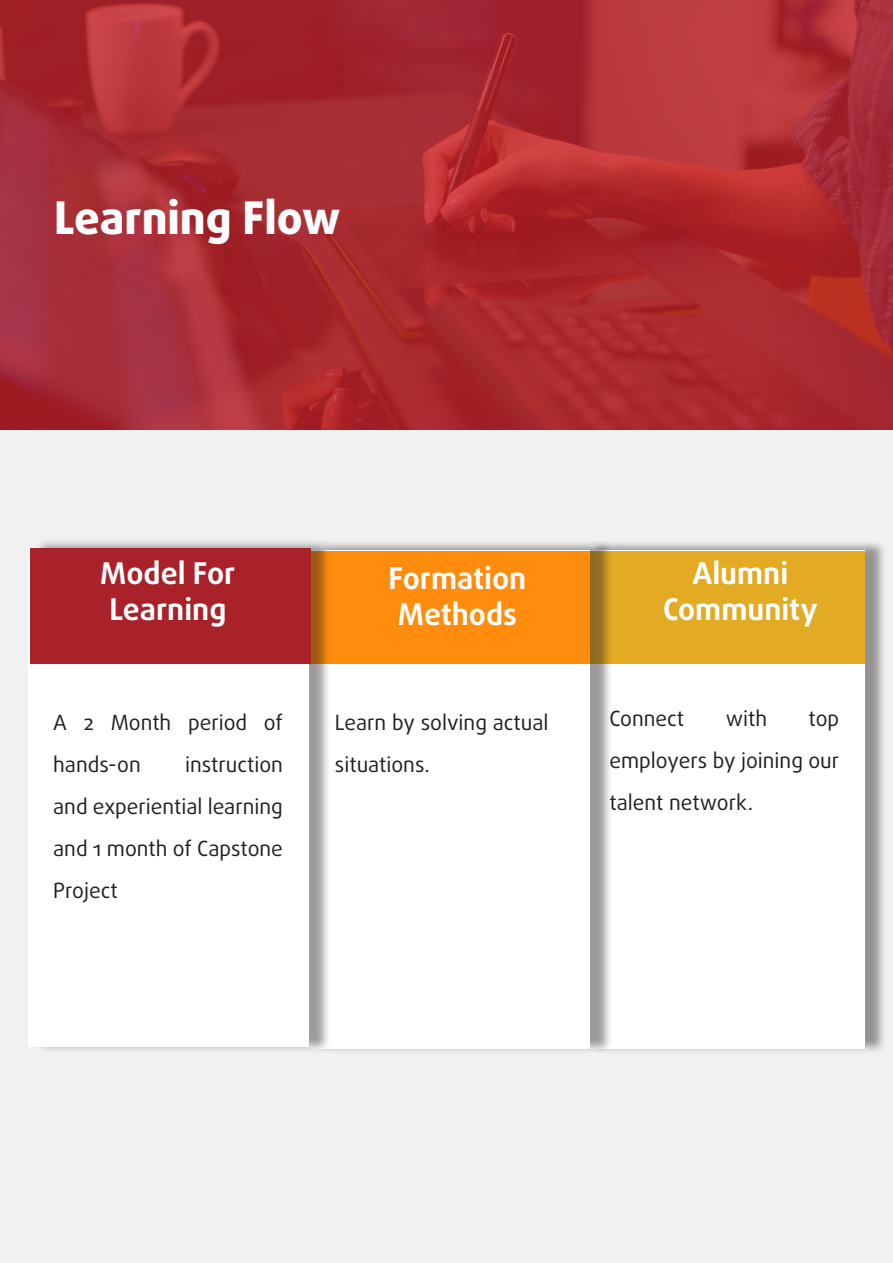
<style>
.page{position:relative;width:893px;height:1263px;background:#fff}
.page>*{position:absolute;margin:0;border:0;box-sizing:border-box;transform-origin:0 0}
.t1{font:800 45px "Daxline Pro";color:#fff}
.t2{font:700 30px "Daxline Pro";color:#fff}
.t3{font:21px/42px "Daxline Pro";color:#231f20;text-align:justify}
</style>
<div class="page">
<div style="left:1px;top:0;width:892px;height:1263px;background:#f1f1f1"></div>
<div style="left:591px;top:540px;width:297px;height:514px;background:#231f20;opacity:.45"></div>
<div style="left:584px;top:550px;width:280px;height:498px;background:#fff"></div>
<div style="left:584px;top:552px;width:280px;height:112px;background:#e3aa23"></div>
<div style="left:316px;top:540px;width:297px;height:514px;background:#231f20;opacity:.45"></div>
<div style="left:310px;top:550px;width:280px;height:498px;background:#fff"></div>
<div style="left:310px;top:552px;width:280px;height:112px;background:#ff8c0d"></div>
<div style="left:34px;top:538px;width:297px;height:515px;background:#231f20;opacity:.45"></div>
<div style="left:28px;top:549px;width:280px;height:498px;background:#fff"></div>
<div style="left:31px;top:549px;width:280px;height:115px;background:#a9222a"></div>
<svg style="left:0;top:0;width:893px;height:430px;background:#aa2b32"></svg>
<p class="t1" style="left:54px;top:188px;width:288px">Learning Flow</p>
<p class="t2" style="left:100px;top:553px;width:137px">Model For</p>
<p class="t2" style="left:109px;top:589px;width:119px">Learning</p>
<p class="t3" style="left:53px;top:702px;width:231px">A 2 Month period of hands-on</p>
<p class="t3" style="left:53px;top:744px;width:231px;text-indent:132px">instruction and experiential learning and 1 month of Capstone Project</p>
<p class="t2" style="left:389px;top:558px;width:139px">Formation</p>
<p class="t2" style="left:398px;top:594px;width:121px">Methods</p>
<p class="t3" style="left:335px;top:702px;width:215px">Learn by solving actual situations.</p>
<p class="t2" style="left:692px;top:553px;width:97px">Alumni</p>
<p class="t2" style="left:663px;top:589px;width:156px">Community</p>
<p class="t3" style="left:609px;top:698px;width:76px">Connect</p>
<p class="t3" style="left:726px;top:698px;width:43px">with</p>
<p class="t3" style="left:609px;top:698px;width:231px;text-indent:199px">top employers by joining our talent network.</p>
</div>
